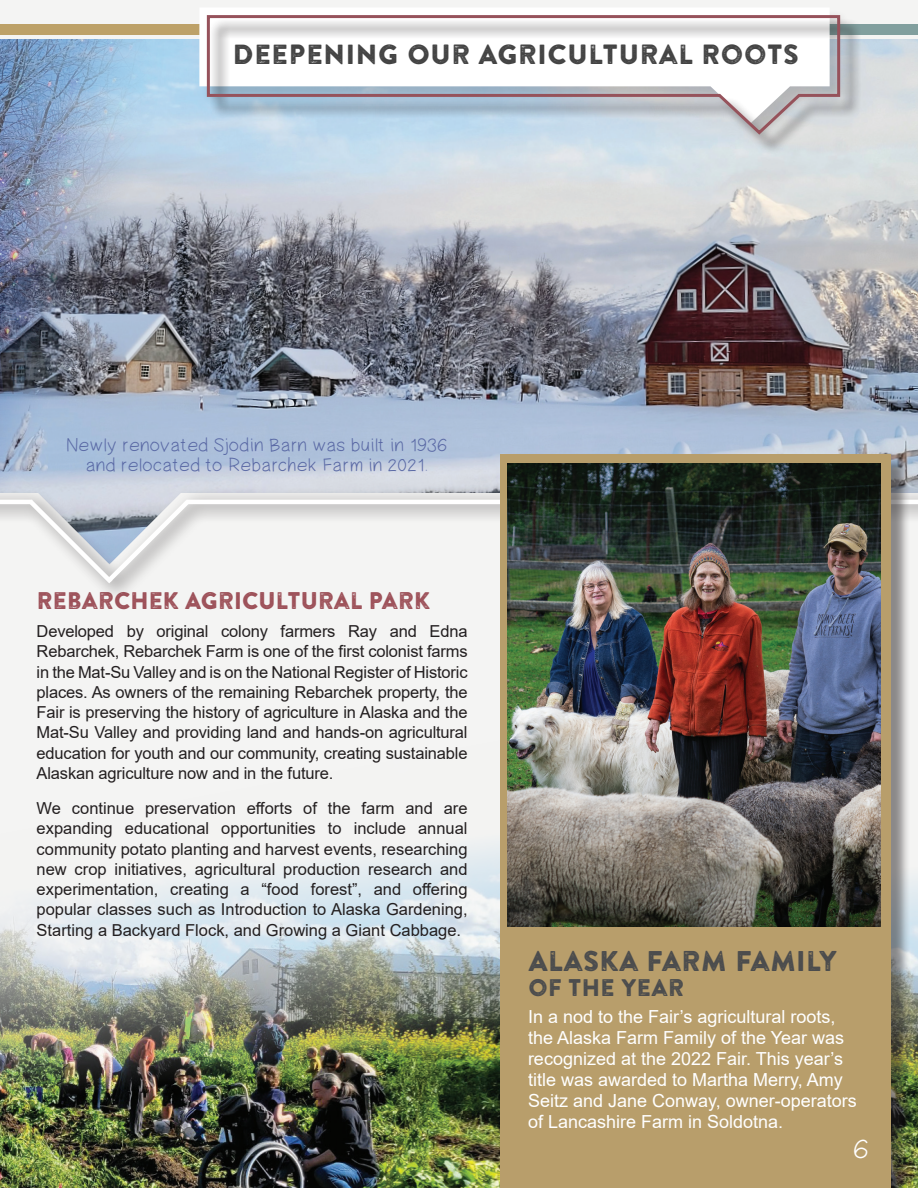
<style>
.page{position:relative;width:918px;height:1188px;background:#fff}
.page>*{position:absolute;margin:0;border:0;box-sizing:border-box;transform-origin:0 0}
.t1{font:28.5px "Brandon Printed One";letter-spacing:-.01em;color:#4b4c4d}
.t2{font:27.6px "Brandon Printed One";color:#434343}
.t3{font:27px "PW Simple Handwriting";color:#fff}
.t4{font:24px "Brandon Printed One";letter-spacing:-.02em;color:#9d5159}
.t5{font:24px "Brandon Printed One";letter-spacing:-.01em;color:#4b4c4d}
.t6{font:18px/21px "Arial";color:#fff}
.t7{font:18px/20.2px "PW Simple Handwriting";color:#5a69a5;text-align:center;scale:.96 1}
.t8{font:16.5px/20.2px "Arial";letter-spacing:-.005em;color:#231f20;text-align:justify}
</style>
<div class="page">
<img style="left:910px;top:601px;width:8px;height:587px">
<div style="left:742px;top:24px;width:176px;height:11px;background:#819f9e"></div>
<img style="left:0;top:601px;width:500px;height:587px">
<img style="left:175px;top:39px;width:743px;height:450px">
<img style="left:0;top:39px;width:175px;height:450px">
<div style="left:0;top:24px;width:254px;height:11px;background:#bda168"></div>
<svg style="left:199px;top:24px;width:6px;height:100px"></svg>
<div style="left:210px;top:18px;width:652px;height:137px;background:#231f20;opacity:.75"></div>
<svg style="left:205px;top:14px;width:637px;height:123px"></svg>
<img style="left:20px;top:385px;width:179px;height:104px">
<div style="left:0;top:489px;width:918px;height:112px;background:#231f20;opacity:.75"></div>
<hr style="left:186px;top:500px;width:732px;height:4px;background:#fff">
<hr style="left:0;top:500px;width:32px;height:4px;background:#fff">
<svg style="left:24px;top:495px;width:170px;height:93px"></svg>
<div style="left:502px;top:456px;width:408px;height:732px;background:#231f20;opacity:.5"></div>
<div style="left:500px;top:455px;width:391px;height:733px;background:#b89e6b"></div>
<img style="left:508px;top:464px;width:372px;height:462px">
<h2 class="t2" style="left:233px;top:37px;width:568px">DEEPENING OUR AGRICULTURAL ROOTS</h2>
<p class="t7" style="left:67px;top:436px;width:399px">Newly renovated Sjodin Barn was built in 1936 and relocated to Rebarchek Farm in 2021.</p>
<h3 class="t4" style="left:37px;top:586px;width:395px">REBARCHEK AGRICULTURAL PARK</h3>
<p class="t8" style="left:37px;top:621px;width:433px">Developed by original colony farmers Ray and Edna Rebarchek, Rebarchek Farm is one of the first colonist farms in the Mat-Su Valley and is on the National Register of Historic places. As owners of the remaining Rebarchek property, the Fair is preserving the history of agriculture in Alaska and the Mat-Su Valley and providing land and hands-on agricultural education for youth and our community, creating sustainable Alaskan agriculture now and in the future.</p>
<p class="t8" style="left:37px;top:798px;width:433px">We continue preservation efforts of the farm and are expanding educational opportunities to include annual community potato planting and harvest events, researching new crop initiatives, agricultural production research and experimentation, creating a “food forest”, and offering popular classes such as Introduction to Alaska Gardening, Starting a Backyard Flock, and Growing a Giant Cabbage.</p>
<h1 class="t1" style="left:528px;top:943px;width:311px">ALASKA FARM FAMILY</h1>
<h3 class="t5" style="left:528px;top:972px;width:158px">OF THE YEAR</h3>
<p class="t6" style="left:528px;top:1006px;width:330px">In a nod to the Fair’s agricultural roots, the Alaska Farm Family of the Year was recognized at the 2022 Fair. This year’s title was awarded to Martha Merry, Amy Seitz and Jane Conway, owner-operators of Lancashire Farm in Soldotna.</p>
<h3 class="t3" style="left:854px;top:1137px;width:18px">6</h3>
</div>
